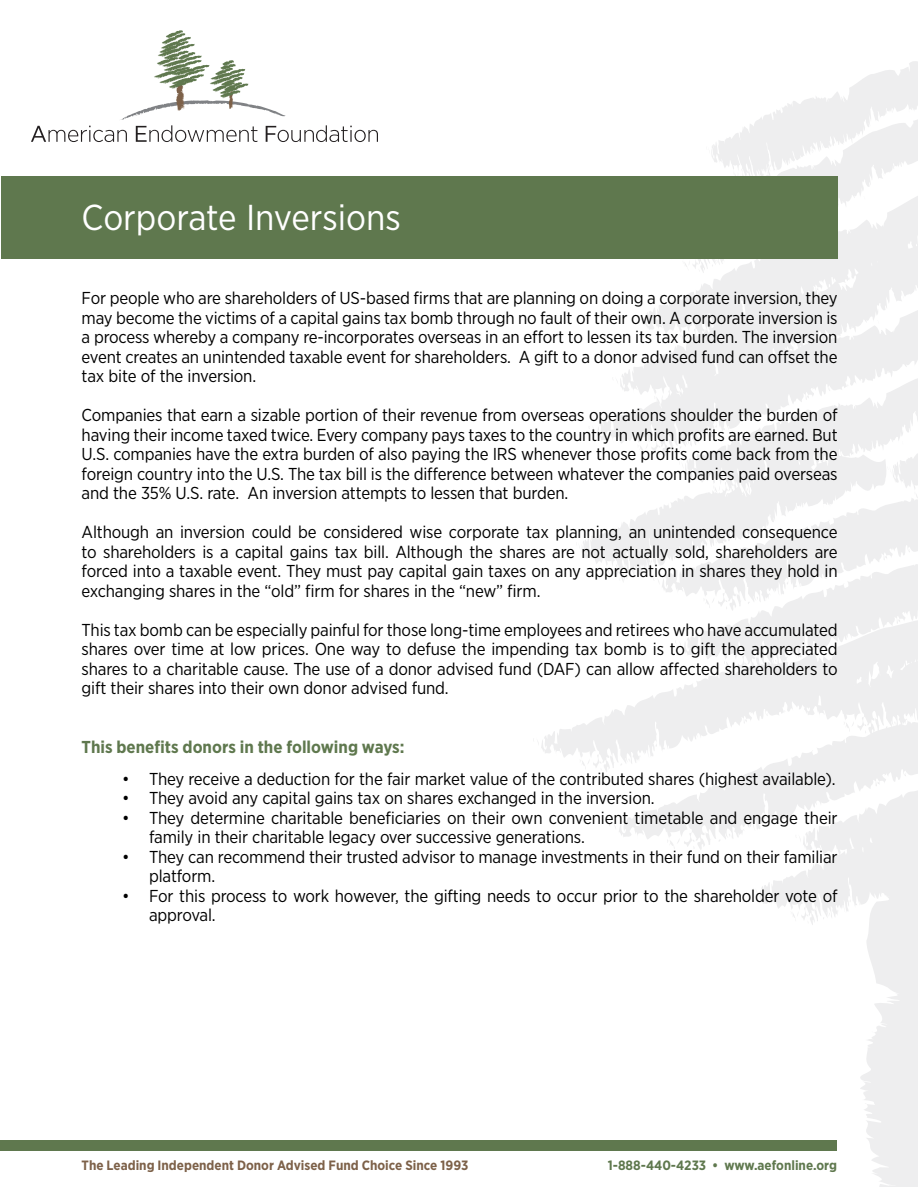
<style>
.page{position:relative;width:918px;height:1188px;background:#fff}
.page>*{position:absolute;margin:0;border:0;box-sizing:border-box;transform-origin:0 0}
.t1{font:36px "Gotham Narrow";color:#fff}
.t2{font:17.25px/19.5px "Gotham Narrow";letter-spacing:-.01em;color:#000;text-align:justify}
.t3{font:700 17.25px "Gotham Narrow";color:#5f784e}
.t4{font:700 13.5px "Gotham Narrow";color:#7d6149}
.t5{font:700 13.5px "Gotham Narrow";color:#5f784e}
</style>
<div class="page">
<div style="left:0;top:1140px;width:837px;height:11px;background:#5f784e"></div>
<svg style="left:31px;top:30px;width:347px;height:112px"></svg>
<svg style="left:711px;top:61px;width:207px;height:96px;fill:#f0f0f1"></svg>
<svg style="left:847px;top:138px;width:4px;height:5px"></svg>
<svg style="left:597px;top:157px;width:321px;height:201px;fill:#eeeeef"></svg>
<svg style="left:847px;top:327px;width:7px;height:10px"></svg>
<svg style="left:593px;top:358px;width:325px;height:94px;fill:#eeeeef"></svg>
<svg style="left:662px;top:377px;width:256px;height:120px;fill:#eeeeef"></svg>
<svg style="left:887px;top:466px;width:7px;height:12px"></svg>
<svg style="left:914px;top:491px;width:3px;height:6px"></svg>
<svg style="left:543px;top:497px;width:375px;height:353px"></svg>
<svg style="left:614px;top:762px;width:8px;height:6px"></svg>
<svg style="left:628px;top:758px;width:10px;height:6px"></svg>
<svg style="left:538px;top:737px;width:7px;height:13px"></svg>
<svg style="left:608px;top:822px;width:15px;height:12px"></svg>
<svg style="left:667px;top:839px;width:4px;height:7px"></svg>
<svg style="left:677px;top:838px;width:3px;height:6px"></svg>
<svg style="left:693px;top:839px;width:3px;height:10px"></svg>
<svg style="left:719px;top:838px;width:2px;height:7px"></svg>
<svg style="left:729px;top:833px;width:3px;height:6px"></svg>
<svg style="left:760px;top:707px;width:158px;height:480px"></svg>
<div style="left:1px;top:176px;width:837px;height:82px;background:#5f784e"></div>
<p class="t1" style="left:82px;top:195px;width:321px">Corporate Inversions</p>
<p class="t2" style="left:82px;top:288px;width:758px">For people who are shareholders of US-based firms that are planning on doing a corporate inversion, they may become the victims of a capital gains tax bomb through no fault of their own. A corporate inversion is a process whereby a company re-incorporates overseas in an effort to lessen its tax burden. The inversion event creates an unintended taxable event for shareholders. A gift to a donor advised fund can offset the tax bite of the inversion.</p>
<p class="t2" style="left:82px;top:405px;width:758px">Companies that earn a sizable portion of their revenue from overseas operations shoulder the burden of having their income taxed twice. Every company pays taxes to the country in which profits are earned. But U.S. companies have the extra burden of also paying the IRS whenever those profits come back from the foreign country into the U.S. The tax bill is the difference between whatever the companies paid overseas and the 35% U.S. rate. An inversion attempts to lessen that burden.</p>
<p class="t2" style="left:82px;top:522px;width:758px">Although an inversion could be considered wise corporate tax planning, an unintended consequence to shareholders is a capital gains tax bill. Although the shares are not actually sold, shareholders are forced into a taxable event. They must pay capital gain taxes on any appreciation in shares they hold in exchanging shares in the “old” firm for shares in the “new” firm.</p>
<p class="t2" style="left:82px;top:620px;width:758px">This tax bomb can be especially painful for those long-time employees and retirees who have accumulated shares over time at low prices. One way to defuse the impending tax bomb is to gift the appreciated shares to a charitable cause. The use of a donor advised fund (DAF) can allow affected shareholders to gift their shares into their own donor advised fund.</p>
<p class="t3" style="left:82px;top:736px;width:324px">This benefits donors in the following ways:</p>
<p class="t2" style="left:122px;top:769px;width:715px">• They receive a deduction for the fair market value of the contributed shares (highest available).</p>
<p class="t2" style="left:122px;top:788px;width:534px">• They avoid any capital gains tax on shares exchanged in the inversion.</p>
<p class="t2" style="left:149px;top:808px;width:690px;text-indent:-27px">• They determine charitable beneficiaries on their own convenient timetable and engage their family in their charitable legacy over successive generations.</p>
<p class="t2" style="left:149px;top:847px;width:690px;text-indent:-27px">• They can recommend their trusted advisor to manage investments in their fund on their familiar platform.</p>
<p class="t2" style="left:149px;top:886px;width:690px;text-indent:-27px">• For this process to work however, the gifting needs to occur prior to the shareholder vote of approval.</p>
<p class="t4" style="left:82px;top:1157px;width:388px">The Leading Independent Donor Advised Fund Choice Since 1993</p>
<p class="t5" style="left:608px;top:1157px;width:231px">1-888-440-4233 • www.aefonline.org</p>
</div>
